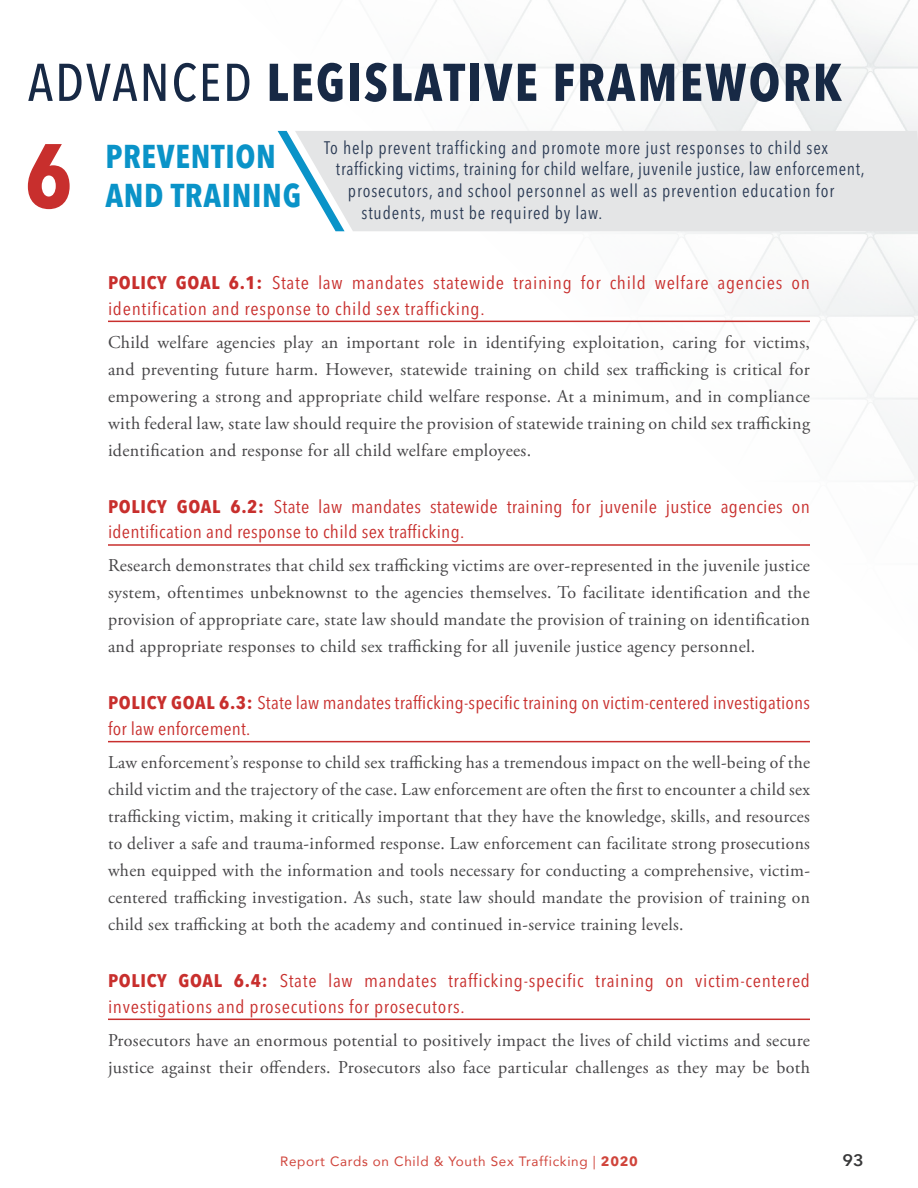
<style>
.page{position:relative;width:918px;height:1188px;background:#fff}
.page>*{position:absolute;margin:0;border:0;box-sizing:border-box;transform-origin:0 0}
.t1{font:700 condensed 90px "Avenir Next LT Pro";color:#c82f2d}
.t2{font:700 condensed 52.5px "Avenir Next LT Pro";letter-spacing:.04em;color:#172945}
.t3{font:700 condensed 32.7px/39px "Avenir Next LT Pro";letter-spacing:.02em;color:#0a93c8}
.t4{font:condensed 18.15px/25.5px "Avenir Next LT Pro";letter-spacing:.03em;color:#c82f2d;scale:1.08 1}
.t5{font:condensed 18.15px/25.5px "Avenir Next LT Pro";letter-spacing:.01em;color:#c82f2d;scale:1.06 1}
.t6{font:18px/27px "Adobe Garamond Pro";letter-spacing:-.005em;color:#464547;text-align:justify}
.t7{font:condensed 18px "Avenir Next LT Pro";letter-spacing:.05em;color:#2a3a54}
.t8{font:600 16.5px "Avenir Next LT Pro";color:#383839;scale:1.06 1}
.t9{font:13.5px "Avenir";letter-spacing:.05em;color:#d0453c}
.s1{font-weight:500}
.s2{font-weight:700}
.s3{font-family:"Avenir Next LT Pro";font-weight:700}
</style>
<div class="page">
<img style="left:212px;top:0;width:706px;height:743px">
<div style="left:354px;top:131px;width:564px;height:100px;background:#e4e5e6"></div>
<hr style="left:108px;top:321px;width:702px;height:1px;background:#c82f2d">
<hr style="left:108px;top:544px;width:702px;height:2px;background:#c82f2d">
<hr style="left:108px;top:741px;width:702px;height:1px;background:#c82f2d">
<hr style="left:108px;top:1019px;width:702px;height:1px;background:#c82f2d">
<svg style="left:268px;top:122px;width:86px;height:118px"></svg>
<h2 class="t2" style="left:28px;top:50px;width:816px"><span class="s1">ADVANCED</span> LEGISLATIVE FRAMEWORK</h2>
<h1 class="t1" style="left:25px;top:121px;width:49px">6</h1>
<h3 class="t3" style="left:105px;top:137px;width:197px">PREVENTION<br>AND TRAINING</h3>
<p class="t7" style="left:324px;top:137px;width:506px">To help prevent trafficking and promote more just responses to child sex</p>
<p class="t7" style="left:336px;top:158px;width:530px">trafficking victims, training for child welfare, juvenile justice, law enforcement,</p>
<p class="t7" style="left:348px;top:180px;width:488px">prosecutors, and school personnel as well as prevention education for</p>
<p class="t7" style="left:361px;top:201px;width:242px">students, must be required by law.</p>
<p class="t4" style="left:108px;top:270px;width:651px"><span class="s2">POLICY GOAL 6.1:</span> State law mandates statewide training for child welfare agencies on identification and response to child sex trafficking.</p>
<p class="t6" style="left:108px;top:329px;width:704px">Child welfare agencies play an important role in identifying exploitation, caring for victims, and preventing future harm. However, statewide training on child sex trafficking is critical for empowering a strong and appropriate child welfare response. At a minimum, and in compliance with federal law, state law should require the provision of statewide training on child sex trafficking identification and response for all child welfare employees.</p>
<p class="t4" style="left:108px;top:494px;width:651px"><span class="s2">POLICY GOAL 6.2:</span> State law mandates statewide training for juvenile justice agencies on identification and response to child sex trafficking.</p>
<p class="t6" style="left:108px;top:553px;width:704px">Research demonstrates that child sex trafficking victims are over-represented in the juvenile justice system, oftentimes unbeknownst to the agencies themselves. To facilitate identification and the provision of appropriate care, state law should mandate the provision of training on identification and appropriate responses to child sex trafficking for all juvenile justice agency personnel.</p>
<p class="t5" style="left:108px;top:690px;width:664px"><span class="s2">POLICY GOAL 6.3:</span> State law mandates trafficking-specific training on victim-centered investigations for law enforcement.</p>
<p class="t6" style="left:108px;top:749px;width:704px">Law enforcement’s response to child sex trafficking has a tremendous impact on the well-being of the child victim and the trajectory of the case. Law enforcement are often the first to encounter a child sex trafficking victim, making it critically important that they have the knowledge, skills, and resources to deliver a safe and trauma-informed response. Law enforcement can facilitate strong prosecutions when equipped with the information and tools necessary for conducting a comprehensive, victim&shy;centered trafficking investigation. As such, state law should mandate the provision of training on child sex trafficking at both the academy and continued in-service training levels.</p>
<p class="t4" style="left:108px;top:968px;width:652px"><span class="s2">POLICY GOAL 6.4:</span> State law mandates trafficking-specific training on victim-centered investigations and prosecutions for prosecutors.</p>
<p class="t6" style="left:108px;top:1027px;width:704px">Prosecutors have an enormous potential to positively impact the lives of child victims and secure justice against their offenders. Prosecutors also face particular challenges as they may be both</p>
<p class="t9" style="left:280px;top:1150px;width:359px">Report Cards on Child &amp; Youth Sex Trafficking | <span class="s3">2020</span></p>
<p class="t8" style="left:843px;top:1150px;width:22px">93</p>
</div>
